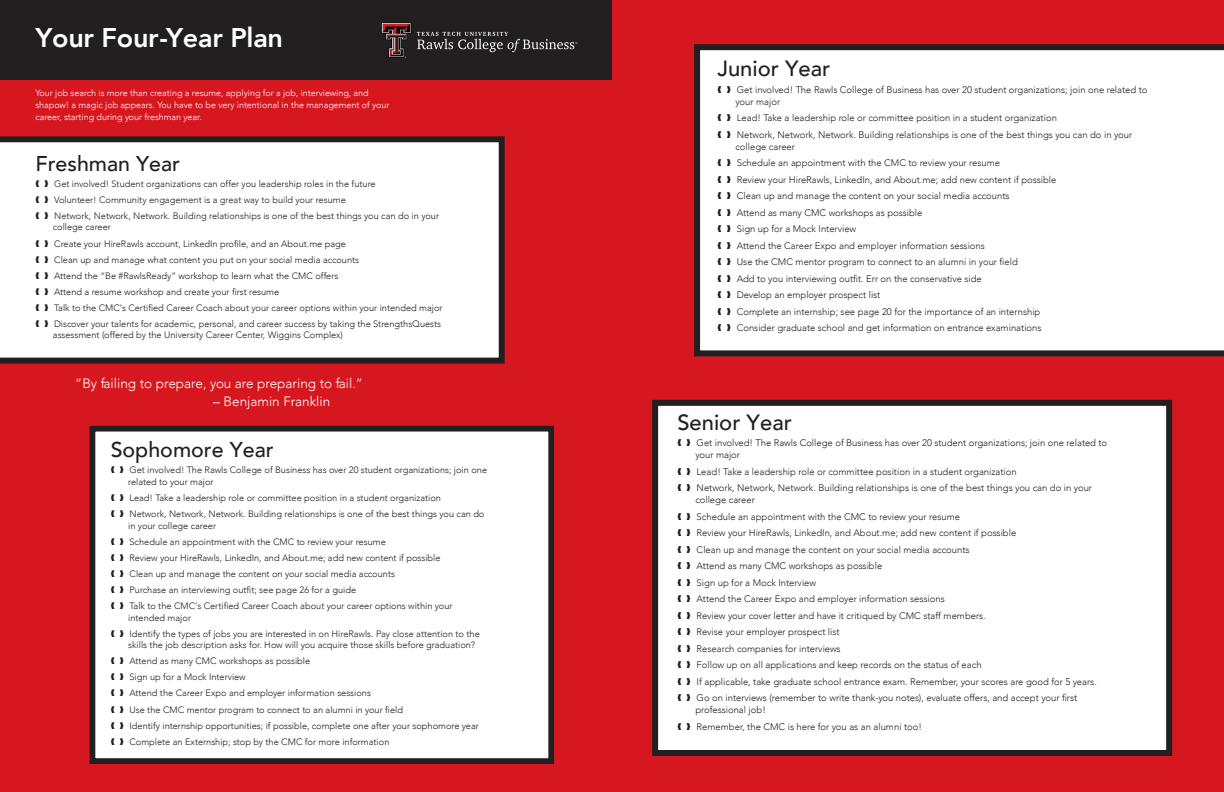
<style>
.page{position:relative;width:1224px;height:792px;background:#d7171f}
.page>*{position:absolute;margin:0;border:0;box-sizing:border-box;transform-origin:0 0}
.t1{font:800 27px "Avenir";letter-spacing:-.01em;color:#fff}
.t2{font:500 22px "Avenir";color:#231f20}
.t3{font:500 21.4px "Avenir";color:#231f20}
.t4{font:300 13.6px "Avenir";color:#fff}
.t5{font:300 9.5px/16.5px "Avenir";color:#231f20}
.t6{font:300 9.2px/16.1px "Avenir";color:#231f20}
.t7{font:300 9px/12px "Avenir";color:#fff}
</style>
<div class="page">
<div style="left:0;top:0;width:612px;height:80px;background:#231f20"></div>
<div style="left:92px;top:429px;width:459px;height:332px;background:#fff"></div>
<div style="left:90px;top:426px;width:464px;height:338px;border:6px solid #231f20"></div>
<div style="left:694px;top:44px;width:530px;height:312px;background:#fff"></div>
<div style="left:652px;top:400px;width:520px;height:356px;background:#fff;border:6px solid #231f20"></div>
<svg style="left:0;top:136px;width:505px;height:228px;background:#f1f0f0"></svg>
<svg style="left:417px;top:32px;width:160px;height:20px"></svg>
<svg style="left:381px;top:22px;width:30px;height:36px"></svg>
<h1 class="t1" style="left:35px;top:17px;width:249px">Your Four-Year Plan</h1>
<p class="t7" style="left:35px;top:87px;width:356px">Your job search is more than creating a resume, applying for a job, interviewing, and shapow! a magic job appears. You have to be very intentional in the management of your career, starting during your freshman year.</p>
<h3 class="t3" style="left:35px;top:145px;width:146px">Freshman Year</h3>
<p class="t6" style="left:35px;top:175px;width:405px">❰ ❱ Get involved! Student organizations can offer you leadership roles in the future<br>❰ ❱ Volunteer! Community engagement is a great way to build your resume<br>❰ ❱ Network, Network, Network. Building relationships is one of the best things you can do in your</p>
<p class="t6" style="left:35px;top:219px;width:409px;text-indent:18px">college career<br>❰ ❱ Create your HireRawls account, LinkedIn profile, and an About.me page<br>❰ ❱ Clean up and manage what content you put on your social media accounts<br>❰ ❱ Attend the “Be #RawlsReady” workshop to learn what the CMC offers<br>❰ ❱ Attend a resume workshop and create your first resume<br>❰ ❱ Talk to the CMC’s Certified Career Coach about your career options within your intended major ❰ ❱ Discover your talents for academic, personal, and career success by taking the StrengthsQuests</p>
<p class="t6" style="left:53px;top:327px;width:292px">assessment (offered by the University Career Center, Wiggins Complex)</p>
<h3 class="t4" style="left:75px;top:376px;width:289px">“By failing to prepare, you are preparing to fail.”</h3>
<h3 class="t4" style="left:213px;top:394px;width:118px">– Benjamin Franklin</h3>
<h3 class="t3" style="left:111px;top:431px;width:165px">Sophomore Year</h3>
<p class="t6" style="left:128px;top:464px;width:360px;line-height:11.7px;text-indent:-18px">❰ ❱ Get involved! The Rawls College of Business has over 20 student organizations; join one related to your major</p>
<p class="t6" style="left:111px;top:490px;width:375px">❰ ❱ Lead! Take a leadership role or committee position in a student organization<br>❰ ❱ Network, Network, Network. Building relationships is one of the best things you can do</p>
<p class="t6" style="left:111px;top:517px;width:343px;text-indent:18px">in your college career<br>❰ ❱ Schedule an appointment with the CMC to review your resume<br>❰ ❱ Review your HireRawls, LinkedIn, and About.me; add new content if possible<br>❰ ❱ Clean up and manage the content on your social media accounts<br>❰ ❱ Purchase an interviewing outfit; see page 26 for a guide<br>❰ ❱ Talk to the CMC’s Certified Career Coach about your career options within your</p>
<p class="t6" style="left:111px;top:609px;width:371px;text-indent:18px">intended major<br>❰ ❱ Identify the types of jobs you are interested in on HireRawls. Pay close attention to the</p>
<p class="t6" style="left:111px;top:637px;width:370px;text-indent:18px">skills the job description asks for. How will you acquire those skills before graduation? ❰ ❱ Attend as many CMC workshops as possible<br>❰ ❱ Sign up for a Mock Interview<br>❰ ❱ Attend the Career Expo and employer information sessions<br>❰ ❱ Use the CMC mentor program to connect to an alumni in your field<br>❰ ❱ Identify internship opportunities; if possible, complete one after your sophomore year ❰ ❱ Complete an Externship; stop by the CMC for more information</p>
<h2 class="t2" style="left:717px;top:49px;width:114px">Junior Year</h2>
<p class="t5" style="left:735px;top:83px;width:413px;line-height:12px;text-indent:-18px">❰ ❱ Get involved! The Rawls College of Business has over 20 student organizations; join one related to your major</p>
<p class="t5" style="left:717px;top:110px;width:416px">❰ ❱ Lead! Take a leadership role or committee position in a student organization<br>❰ ❱ Network, Network, Network. Building relationships is one of the best things you can do in your</p>
<p class="t5" style="left:717px;top:138px;width:341px;text-indent:18px">college career<br>❰ ❱ Schedule an appointment with the CMC to review your resume<br>❰ ❱ Review your HireRawls, LinkedIn, and About.me; add new content if possible ❰ ❱ Clean up and manage the content on your social media accounts<br>❰ ❱ Attend as many CMC workshops as possible<br>❰ ❱ Sign up for a Mock Interview<br>❰ ❱ Attend the Career Expo and employer information sessions<br>❰ ❱ Use the CMC mentor program to connect to an alumni in your field<br>❰ ❱ Add to you interviewing outfit. Err on the conservative side<br>❰ ❱ Develop an employer prospect list<br>❰ ❱ Complete an internship; see page 20 for the importance of an internship<br>❰ ❱ Consider graduate school and get information on entrance examinations</p>
<h2 class="t2" style="left:677px;top:403px;width:116px">Senior Year</h2>
<p class="t5" style="left:695px;top:437px;width:413px;line-height:12px;text-indent:-18px">❰ ❱ Get involved! The Rawls College of Business has over 20 student organizations; join one related to your major</p>
<p class="t5" style="left:677px;top:463px;width:416px">❰ ❱ Lead! Take a leadership role or committee position in a student organization<br>❰ ❱ Network, Network, Network. Building relationships is one of the best things you can do in your</p>
<p class="t5" style="left:677px;top:492px;width:421px;text-indent:18px">college career<br>❰ ❱ Schedule an appointment with the CMC to review your resume<br>❰ ❱ Review your HireRawls, LinkedIn, and About.me; add new content if possible<br>❰ ❱ Clean up and manage the content on your social media accounts<br>❰ ❱ Attend as many CMC workshops as possible<br>❰ ❱ Sign up for a Mock Interview<br>❰ ❱ Attend the Career Expo and employer information sessions<br>❰ ❱ Review your cover letter and have it critiqued by CMC staff members.<br>❰ ❱ Revise your employer prospect list<br>❰ ❱ Research companies for interviews<br>❰ ❱ Follow up on all applications and keep records on the status of each<br>❰ ❱ If applicable, take graduate school entrance exam. Remember, your scores are good for 5 years. ❰ ❱ Go on interviews (remember to write thank-you notes), evaluate offers, and accept your first</p>
<p class="t5" style="left:677px;top:702px;width:246px;text-indent:18px">professional job!<br>❰ ❱ Remember, the CMC is here for you as an alumni too!</p>
</div>
